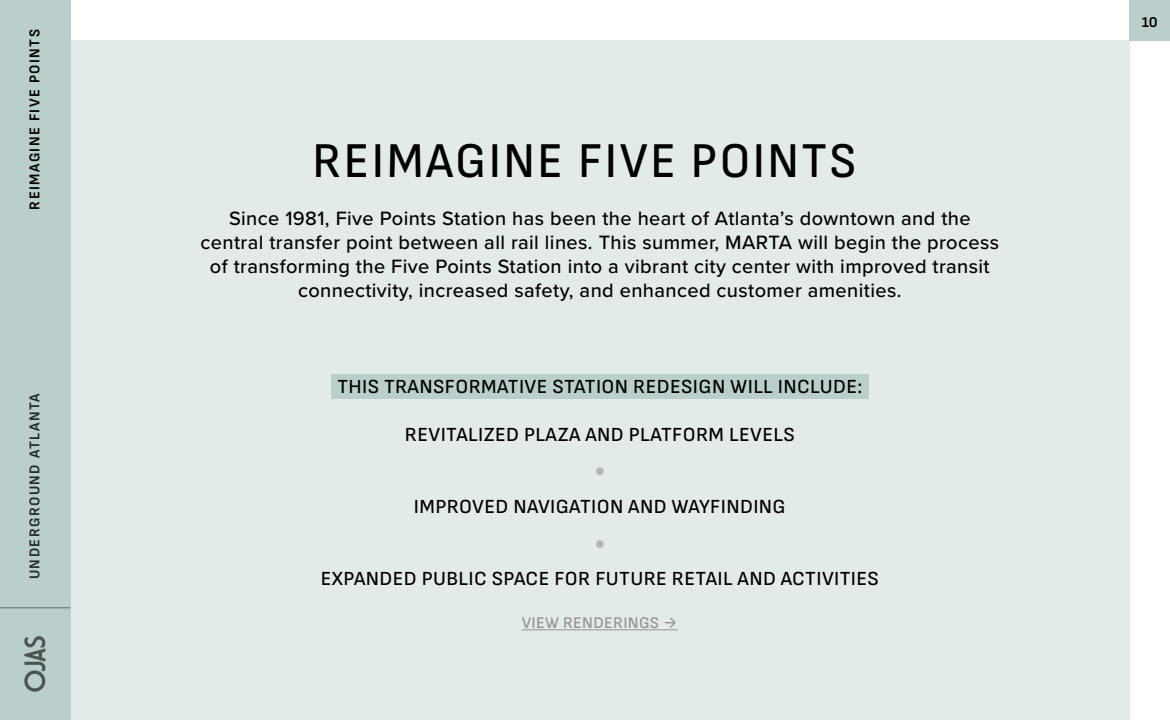
<style>
.page{position:relative;width:1170px;height:720px;background:#fff}
.page>*{position:absolute;margin:0;border:0;box-sizing:border-box;transform-origin:0 0}
.t1{font:semi-condensed 50px "Sofia Sans";letter-spacing:.05em;color:#000}
.t2{font:500 20px/24px "Proxima Nova";letter-spacing:.02em;color:#000;text-align:center}
.t3{font:20px "Sofia Sans";letter-spacing:.02em;color:#000}
.t4{font:16.25px "Sofia Sans";letter-spacing:.02em;color:#949393}
.t5{font:semi-condensed 15px "Sofia Sans";letter-spacing:.1em;color:#000}
.t6{font:15px "Sofia Sans";color:#000}
</style>
<div class="page">
<div style="left:0;top:0;width:70px;height:720px;background:#bacecc"></div>
<div style="left:1129px;top:0;width:41px;height:41px;background:#bacecc"></div>
<img style="left:24px;top:636px;width:22px;height:55px">
<hr style="left:0;top:608px;width:70px;height:1px;background:#000101">
<div style="left:70px;top:41px;width:1059px;height:679px;background:#e3ebea"></div>
<div style="left:331px;top:374px;width:537px;height:25px;background:#bacfcc"></div>
<hr style="left:522px;top:629px;width:156px;height:1px;background:#949393">
<div style="left:596px;top:467px;width:8px;height:8px;background:#b1b6b7;border-radius:50%"></div>
<div style="left:596px;top:540px;width:8px;height:8px;background:#b1b6b7;border-radius:50%"></div>
<p class="t5" style="left:26px;top:210px;width:182px;rotate:-90deg">REIMAGINE FIVE POINTS</p>
<p class="t5" style="left:26px;top:579px;width:188px;rotate:-90deg">UNDERGROUND ATLANTA</p>
<h1 class="t1" style="left:312px;top:133px;width:545px">REIMAGINE FIVE POINTS</h1>
<p class="t2" style="left:201px;top:205px;width:800px">Since 1981, Five Points Station has been the heart of Atlanta’s downtown and the central transfer point between all rail lines. This summer, MARTA will begin the process of transforming the Five Points Station into a vibrant city center with improved transit connectivity, increased safety, and enhanced customer amenities.</p>
<p class="t3" style="left:337px;top:375px;width:527px">THIS TRANSFORMATIVE STATION REDESIGN WILL INCLUDE:</p>
<p class="t3" style="left:405px;top:423px;width:391px">REVITALIZED PLAZA AND PLATFORM LEVELS</p>
<p class="t3" style="left:414px;top:495px;width:373px">IMPROVED NAVIGATION AND WAYFINDING</p>
<p class="t3" style="left:321px;top:567px;width:560px">EXPANDED PUBLIC SPACE FOR FUTURE RETAIL AND ACTIVITIES</p>
<p class="t4" style="left:522px;top:614px;width:158px">VIEW RENDERINGS →</p>
<p class="t6" style="left:1142px;top:13px;width:18px">10</p>
</div>
